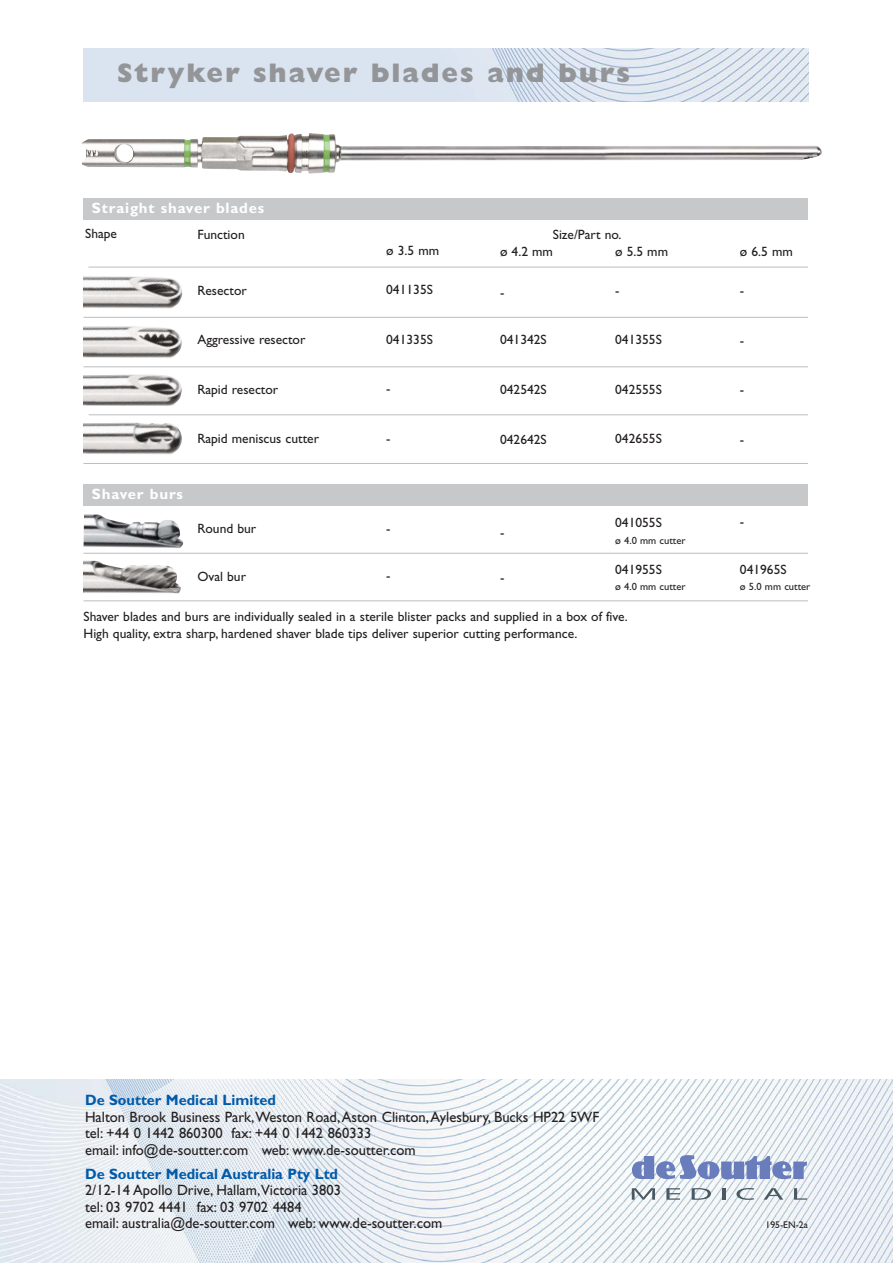
<style>
.page{position:relative;width:893px;height:1263px;background:#fff}
.page>*{position:absolute;margin:0;border:0;box-sizing:border-box;transform-origin:0 0}
.t1{font:800 27px "Gill Sans";letter-spacing:.07em;color:#939598}
.t2{font:15px/16.5px "Gill Sans";color:#231f20}
.t3{font:700 15px "Gill Sans";color:#005aaa}
.t4{font:700 15px "Gill Sans";letter-spacing:.055em;color:#fff}
.t5{font:13.5px/16.2px "Gill Sans";color:#231f20}
.t6{font:10.5px "Gill Sans";color:#231f20}
.t7{font:9.75px "Gill Sans";color:#231f20}
</style>
<div class="page">
<img style="left:81px;top:133px;width:741px;height:41px">
<hr style="left:88px;top:267px;width:720px;height:1px;background:#bbbdc0">
<hr style="left:83px;top:317px;width:725px;height:1px;background:#bbbdc0">
<hr style="left:83px;top:367px;width:725px;height:1px;background:#bbbdc0">
<hr style="left:89px;top:415px;width:719px;height:1px;background:#bbbdc0">
<hr style="left:83px;top:553px;width:725px;height:1px;background:#bbbdc0">
<hr style="left:83px;top:601px;width:725px;height:1px;background:#bbbdc0">
<hr style="left:83px;top:463px;width:725px;height:1px;background:#bbbdc0">
<img style="left:83px;top:276px;width:99px;height:33px">
<img style="left:83px;top:326px;width:99px;height:32px">
<img style="left:83px;top:374px;width:99px;height:32px">
<img style="left:83px;top:514px;width:100px;height:34px">
<img style="left:83px;top:561px;width:98px;height:33px">
<img style="left:83px;top:423px;width:99px;height:32px">
<img style="left:0;top:1079px;width:892px;height:184px">
<svg style="left:632px;top:1155px;width:175px;height:25px"></svg>
<svg style="left:692px;top:1188px;width:19px;height:12px"></svg>
<svg style="left:722px;top:1188px;width:3px;height:12px"></svg>
<svg style="left:736px;top:1188px;width:18px;height:12px"></svg>
<svg style="left:764px;top:1188px;width:19px;height:12px"></svg>
<svg style="left:794px;top:1188px;width:13px;height:12px"></svg>
<svg style="left:632px;top:1188px;width:23px;height:12px"></svg>
<svg style="left:666px;top:1188px;width:14px;height:12px"></svg>
<img style="left:83px;top:48px;width:725px;height:54px">
<div style="left:83px;top:199px;width:725px;height:21px;background:#c6c8ca"></div>
<div style="left:83px;top:485px;width:725px;height:21px;background:#c6c8ca"></div>
<h1 class="t1" style="left:117px;top:64px;width:514px">Stryker shaver blades and burs</h1>
<p class="t4" style="left:92px;top:203px;width:174px">Straight shaver blades</p>
<p class="t5" style="left:85px;top:227px;width:33px">Shape</p>
<p class="t5" style="left:197px;top:228px;width:49px">Function</p>
<p class="t5" style="left:197px;top:283px;width:51px">Resector</p>
<p class="t5" style="left:197px;top:333px;width:110px">Aggressive resector</p>
<p class="t5" style="left:197px;top:382px;width:82px">Rapid resector</p>
<p class="t5" style="left:197px;top:432px;width:123px">Rapid meniscus cutter</p>
<p class="t4" style="left:92px;top:489px;width:93px">Shaver burs</p>
<p class="t5" style="left:197px;top:522px;width:60px">Round bur</p>
<p class="t5" style="left:197px;top:570px;width:50px">Oval bur</p>
<p class="t5" style="left:553px;top:228px;width:70px">Size/Part no.</p>
<p class="t5" style="left:386px;top:244px;width:54px">ø 3.5 mm</p>
<p class="t5" style="left:386px;top:283px;width:48px">041135S</p>
<p class="t5" style="left:500px;top:245px;width:54px">ø 4.2 mm</p>
<p class="t5" style="left:500px;top:285px;width:6px">-</p>
<p class="t5" style="left:615px;top:244px;width:54px">ø 5.5 mm</p>
<p class="t5" style="left:615px;top:283px;width:6px">-</p>
<p class="t5" style="left:386px;top:333px;width:48px">041335S</p>
<p class="t5" style="left:500px;top:333px;width:48px">041342S</p>
<p class="t5" style="left:615px;top:333px;width:48px">041355S</p>
<p class="t5" style="left:386px;top:382px;width:6px">-</p>
<p class="t5" style="left:500px;top:383px;width:48px">042542S</p>
<p class="t5" style="left:615px;top:382px;width:48px">042555S</p>
<p class="t5" style="left:386px;top:432px;width:6px">-</p>
<p class="t5" style="left:500px;top:432px;width:48px">042642S</p>
<p class="t5" style="left:615px;top:432px;width:48px">042655S</p>
<p class="t5" style="left:386px;top:522px;width:6px">-</p>
<p class="t5" style="left:386px;top:569px;width:6px">-</p>
<p class="t5" style="left:500px;top:525px;width:6px">-</p>
<p class="t5" style="left:500px;top:570px;width:6px">-</p>
<p class="t5" style="left:615px;top:516px;width:48px">041055S</p>
<p class="t6" style="left:615px;top:536px;width:72px">ø 4.0 mm cutter</p>
<p class="t5" style="left:615px;top:562px;width:48px">041955S</p>
<p class="t6" style="left:615px;top:583px;width:72px">ø 4.0 mm cutter</p>
<p class="t5" style="left:83px;top:610px;width:546px">Shaver blades and burs are individually sealed in a sterile blister packs and supplied in a box of five.<br>High quality, extra sharp, hardened shaver blade tips deliver superior cutting performance.</p>
<p class="t5" style="left:740px;top:245px;width:54px">ø 6.5 mm</p>
<p class="t5" style="left:740px;top:284px;width:6px">-</p>
<p class="t5" style="left:740px;top:334px;width:6px">-</p>
<p class="t5" style="left:740px;top:383px;width:6px">-</p>
<p class="t5" style="left:740px;top:433px;width:6px">-</p>
<p class="t5" style="left:740px;top:515px;width:6px">-</p>
<p class="t5" style="left:740px;top:562px;width:48px">041965S</p>
<p class="t6" style="left:740px;top:583px;width:72px">ø 5.0 mm cutter</p>
<p class="t3" style="left:85px;top:1095px;width:192px">De Soutter Medical Limited</p>
<p class="t2" style="left:85px;top:1110px;width:516px">Halton Brook Business Park, Weston Road, Aston Clinton, Aylesbury, Bucks HP22 5WF tel: +44 0 1442 860300 fax: +44 0 1442 860333<br>email: info@de-soutter.com web: www.de-soutter.com</p>
<p class="t3" style="left:85px;top:1168px;width:255px">De Soutter Medical Australia Pty Ltd</p>
<p class="t2" style="left:85px;top:1183px;width:359px">2/12-14 Apollo Drive, Hallam,Victoria 3803<br>tel: 03 9702 4441 fax: 03 9702 4484<br>email: australia@de-soutter.com web: www.de-soutter.com</p>
<p class="t7" style="left:765px;top:1221px;width:44px">195-EN-2a</p>
</div>
